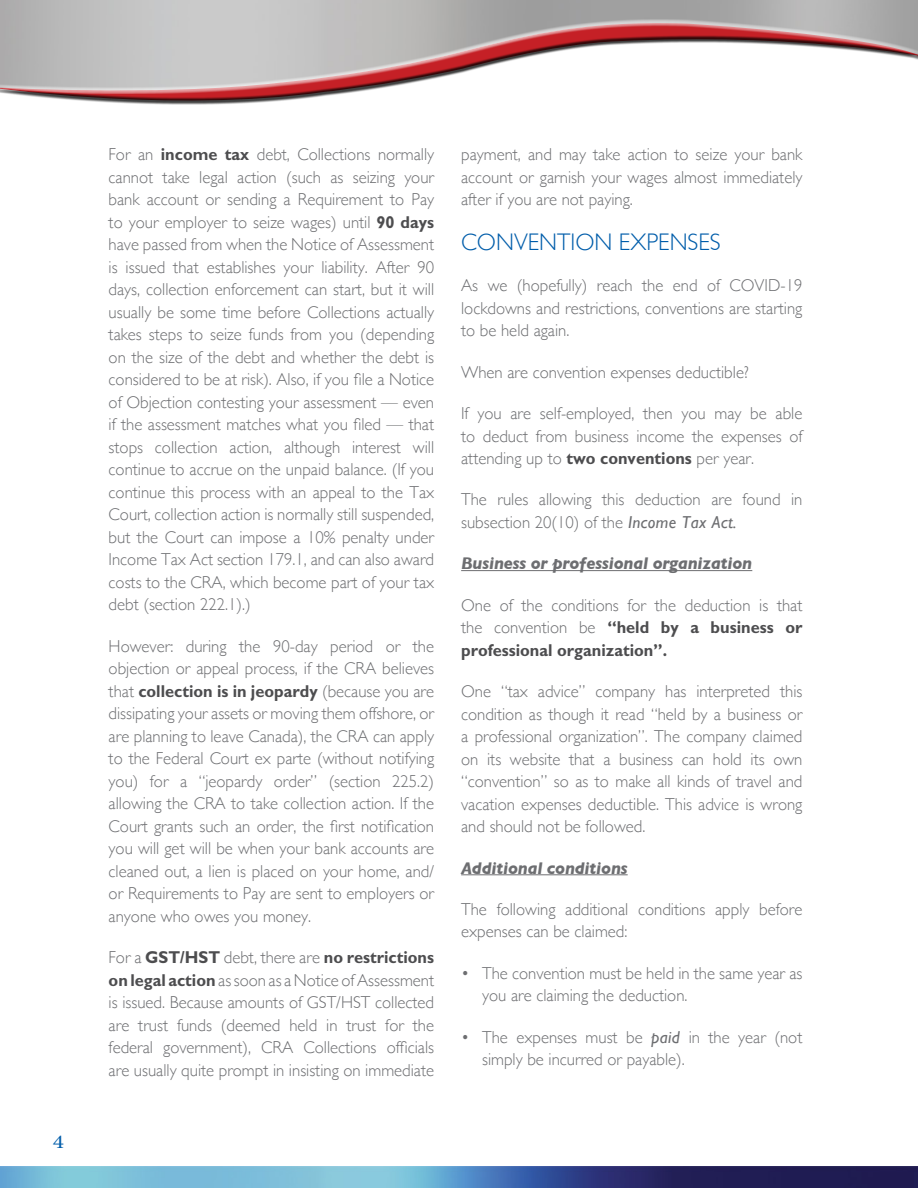
<style>
.page{position:relative;width:918px;height:1188px;background:#fff}
.page>*{position:absolute;margin:0;border:0;box-sizing:border-box;transform-origin:0 0}
.t1{font:300 24px "Gill Sans";color:#005daa}
.t2{font:19.5px "Minion Pro";color:#005daa;scale:1.2 1}
.t3{font:300 17.25px/22.5px "Gill Sans";color:#6d6e71;text-align:justify}
.t4{font:700 17.25px/22.5px "Gill Sans Std";color:#4d4d4f;scale:.95 1}
.t5{font:italic 700 17.25px "Gill Sans";letter-spacing:-.01em;color:#6d6e71;scale:.96 1}
.s1{font-family:"Gill Sans Std";font-weight:700;color:#4d4d4f}
.s2{font-family:"Gill Sans";font-weight:300;color:#6d6e71}
.s3{font-weight:400;font-style:italic}
</style>
<div class="page">
<img style="left:0;top:1166px;width:918px;height:22px">
<div style="left:0;top:20px;width:918px;height:74px;background:#fff;opacity:.75"></div>
<div style="left:0;top:35px;width:918px;height:69px;background:#000;opacity:.75"></div>
<hr style="left:914px;top:20px;width:4px;height:74px;background:#9f9f9f">
<div style="left:913px;top:35px;width:5px;height:69px;background:#000;opacity:.75"></div>
<hr style="left:461px;top:570px;width:291px;height:1px;background:#6d6e71">
<hr style="left:461px;top:874px;width:167px;height:1px;background:#6d6e71">
<p class="t2" style="left:53px;top:1129px;width:11px">4</p>
<p class="t3" style="left:109px;top:143px;width:327px">For an <span class="s1">income tax</span> debt, Collections normally cannot take legal action (such as seizing your bank account or sending a Requirement to Pay to your employer to seize wages) until <span class="s1">90 days </span>have passed from when the Notice of Assessment is issued that establishes your liability. After 90 days, collection enforcement can start, but it will usually be some time before Collections actually takes steps to seize funds from you (depending on the size of the debt and whether the debt is considered to be at risk). Also, if you file a Notice of Objection contesting your assessment — even if the assessment matches what you filed — that stops collection action, although interest will continue to accrue on the unpaid balance. (If you continue this process with an appeal to the Tax Court, collection action is normally still suspended, but the Court can impose a 10% penalty under Income Tax Act section 179.1, and can also award costs to the CRA, which become part of your tax debt (section 222.1).)</p>
<p class="t3" style="left:109px;top:634px;width:327px">However: during the 90-day period or the objection or appeal process, if the CRA believes</p>
<p class="t4" style="left:109px;top:680px;width:344px"><span class="s2">that</span> collection is in jeopardy <span class="s2">(because you are</span></p>
<p class="t3" style="left:109px;top:702px;width:327px">dissipating your assets or moving them offshore, or are planning to leave Canada), the CRA can apply to the Federal Court ex parte (without notifying you) for a “jeopardy order” (section 225.2) allowing the CRA to take collection action. If the Court grants such an order, the first notification you will get will be when your bank accounts are cleaned out, a lien is placed on your home, and/ or Requirements to Pay are sent to employers or anyone who owes you money.</p>
<p class="t4" style="left:109px;top:946px;width:344px"><span class="s2">For a</span> GST/HST <span class="s2">debt, there are</span> no restrictions</p>
<p class="t3" style="left:109px;top:968px;width:327px"><span class="s1">on legal action</span> as soon as a Notice of Assessment is issued. Because amounts of GST/HST collected are trust funds (deemed held in trust for the federal government), CRA Collections officials are usually quite prompt in insisting on immediate</p>
<p class="t3" style="left:461px;top:143px;width:343px">payment, and may take action to seize your bank account or garnish your wages almost immediately after if you are not paying.</p>
<h1 class="t1" style="left:461px;top:223px;width:261px">CONVENTION EXPENSES</h1>
<p class="t3" style="left:461px;top:274px;width:343px">As we (hopefully) reach the end of COVID-19 lockdowns and restrictions, conventions are starting to be held again.</p>
<p class="t3" style="left:461px;top:360px;width:289px">When are convention expenses deductible?</p>
<p class="t3" style="left:461px;top:401px;width:343px">If you are self-employed, then you may be able to deduct from business income the expenses of attending up to <span class="s1">two conventions</span> per year.</p>
<p class="t3" style="left:461px;top:488px;width:343px">The rules allowing this deduction are found in subsection 20(10) of the <span class="s3">Income Tax Act.</span></p>
<p class="t5" style="left:461px;top:553px;width:305px">Business or professional organization</p>
<p class="t3" style="left:461px;top:593px;width:343px">One of the conditions for the deduction is that</p>
<p class="t4" style="left:461px;top:616px;width:361px"><span class="s2">the convention be</span> “held by a business or professional organization”.</p>
<p class="t3" style="left:461px;top:679px;width:343px">One “tax advice” company has interpreted this condition as though it read “held by a business or a professional organization”. The company claimed on its website that a business can hold its own “convention” so as to make all kinds of travel and vacation expenses deductible. This advice is wrong and should not be followed.</p>
<p class="t5" style="left:461px;top:858px;width:175px">Additional conditions</p>
<p class="t3" style="left:461px;top:897px;width:343px">The following additional conditions apply before expenses can be claimed:</p>
<p class="t3" style="left:482px;top:961px;width:322px;text-indent:-21px">• The convention must be held in the same year as you are claiming the deduction.</p>
<p class="t3" style="left:482px;top:1025px;width:322px;text-indent:-21px">• The expenses must be <span class="s3">paid</span> in the year (not simply be incurred or payable).</p>
</div>
